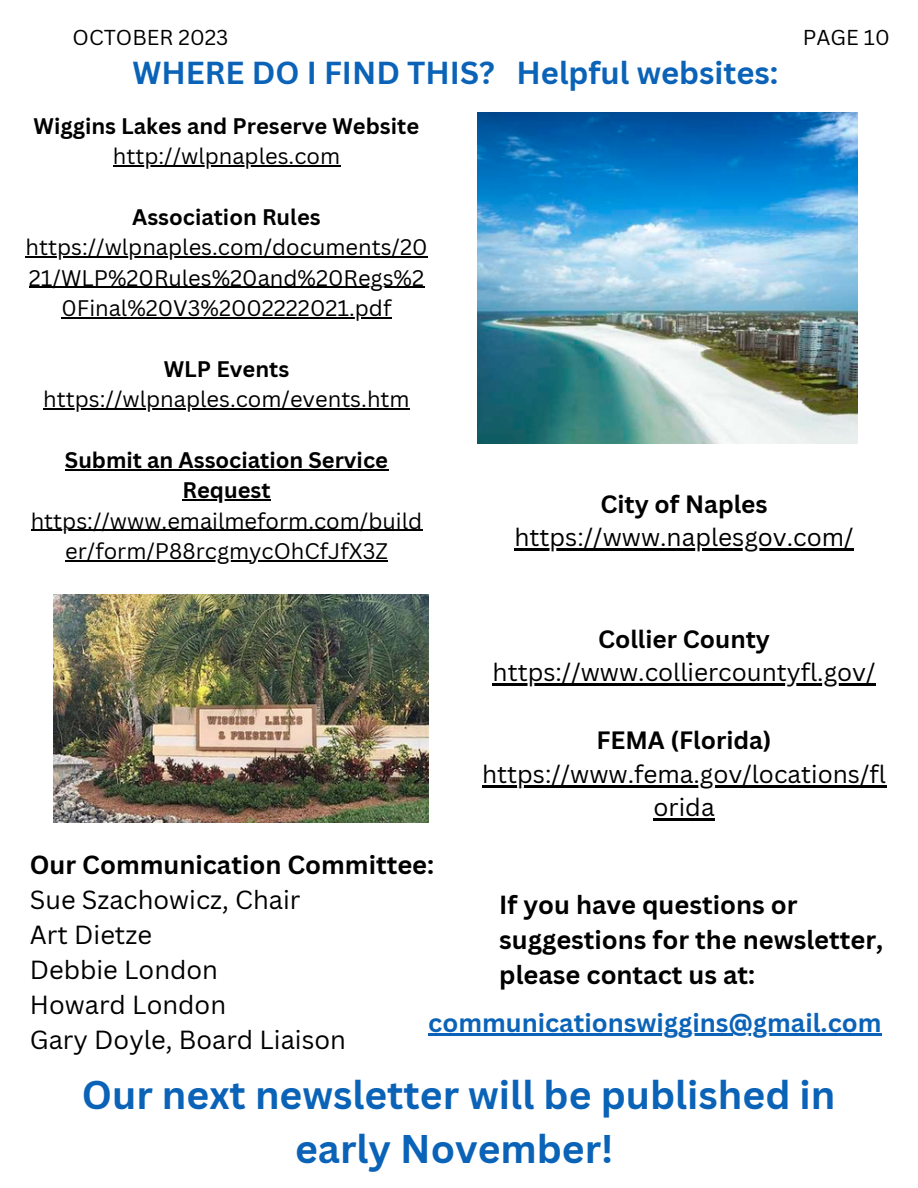
<style>
.page{position:relative;width:918px;height:1188px;background:#fff}
.page>*{position:absolute;margin:0;border:0;box-sizing:border-box;transform-origin:0 0}
.t1{font:700 39px/54px "Canva Sans";color:#0b63b8;text-align:center}
.t2{font:700 31.05px "Canva Sans";color:#0b63b8}
.t3{font:700 25.5px/34.8px "Canva Sans";color:#000}
.t4{font:25.5px "Canva Sans";color:#000}
.t5{font:700 25.5px "Canva Sans";color:#0b63b8}
.t6{font:24.45px/33.8px "Canva Sans";color:#000;text-align:center}
.t7{font:700 24.45px "Canva Sans";color:#000}
.t8{font:21.9px/30.3px "Canva Sans";color:#000;text-align:center}
.t9{font:700 21.9px/30.3px "Canva Sans";color:#000;text-align:center}
.t10{font:21px "Canva Sans";color:#000}
</style>
<div class="page">
<img style="left:478px;top:112px;width:380px;height:331px">
<img style="left:54px;top:594px;width:374px;height:228px">
<hr style="left:113px;top:165px;width:227px;height:2px;background:#000">
<hr style="left:25px;top:257px;width:403px;height:1px;background:#000">
<hr style="left:29px;top:287px;width:395px;height:1px;background:#000">
<hr style="left:62px;top:317px;width:330px;height:1px;background:#000">
<hr style="left:43px;top:408px;width:367px;height:2px;background:#000">
<hr style="left:65px;top:469px;width:323px;height:1px;background:#000">
<hr style="left:182px;top:500px;width:89px;height:1px;background:#000">
<hr style="left:31px;top:530px;width:391px;height:1px;background:#000">
<hr style="left:65px;top:560px;width:323px;height:1px;background:#000">
<hr style="left:515px;top:549px;width:339px;height:2px;background:#000">
<hr style="left:493px;top:684px;width:383px;height:2px;background:#000">
<hr style="left:482px;top:785px;width:404px;height:2px;background:#000">
<hr style="left:654px;top:819px;width:61px;height:2px;background:#000">
<hr style="left:428px;top:1034px;width:454px;height:2px;background:#0b63b8">
<p class="t10" style="left:73px;top:22px;width:157px">OCTOBER 2023</p>
<p class="t10" style="left:803px;top:22px;width:88px">PAGE 10</p>
<p class="t2" style="left:133px;top:50px;width:647px">WHERE DO I FIND THIS? Helpful websites:</p>
<p class="t9" style="left:34px;top:110px;width:387px">Wiggins Lakes and Preserve Website</p>
<p class="t8" style="left:113px;top:141px;width:229px">http://wlpnaples.com</p>
<p class="t9" style="left:132px;top:201px;width:190px">Association Rules</p>
<p class="t8" style="left:25px;top:232px;width:404px">https://wlpnaples.com/documents/20<br>21/WLP%20Rules%20and%20Regs%2<br>0Final%20V3%2002222021.pdf</p>
<p class="t9" style="left:164px;top:353px;width:127px">WLP Events</p>
<p class="t8" style="left:43px;top:384px;width:368px">https://wlpnaples.com/events.htm</p>
<p class="t9" style="left:65px;top:444px;width:325px">Submit an Association Service<br>Request</p>
<p class="t8" style="left:31px;top:505px;width:393px">https://www.emailmeform.com/build er/form/P88rcgmycOhCfJfX3Z</p>
<p class="t7" style="left:600px;top:487px;width:169px">City of Naples</p>
<p class="t6" style="left:515px;top:520px;width:341px">https://www.naplesgov.com/</p>
<p class="t7" style="left:598px;top:622px;width:174px">Collier County</p>
<p class="t6" style="left:493px;top:655px;width:384px">https://www.colliercountyfl.gov/</p>
<p class="t7" style="left:596px;top:723px;width:177px">FEMA (Florida)</p>
<p class="t6" style="left:482px;top:756px;width:405px">https://www.fema.gov/locations/fl orida</p>
<p class="t3" style="left:30px;top:847px;width:406px">Our Communication Committee:</p>
<p class="t4" style="left:30px;top:882px;width:272px">Sue Szachowicz, Chair</p>
<p class="t4" style="left:30px;top:917px;width:124px">Art Dietze</p>
<p class="t4" style="left:30px;top:952px;width:190px">Debbie London</p>
<p class="t4" style="left:30px;top:987px;width:198px">Howard London</p>
<p class="t4" style="left:30px;top:1022px;width:318px">Gary Doyle, Board Liaison</p>
<p class="t3" style="left:499px;top:887px;width:385px">If you have questions or suggestions for the newsletter, please contact us at:</p>
<p class="t5" style="left:428px;top:1004px;width:455px">communicationswiggins@gmail.com</p>
<p class="t1" style="left:82px;top:1067px;width:755px">Our next newsletter will be published in early November!</p>
</div>
